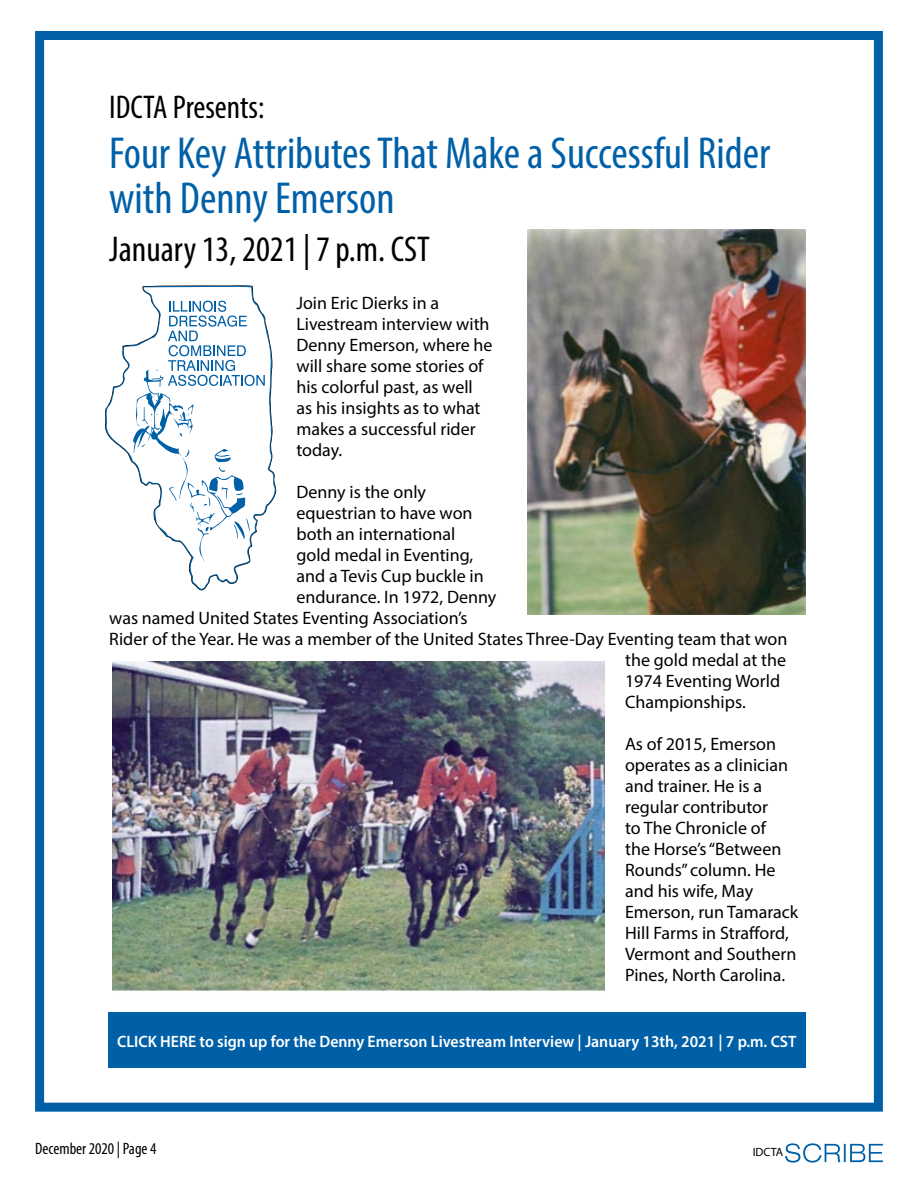
<style>
.page{position:relative;width:918px;height:1188px;background:#fff}
.page>*{position:absolute;margin:0;border:0;box-sizing:border-box;transform-origin:0 0}
.t1{font:condensed 45px/45px "Myriad Pro";color:#0060a7}
.t2{font:condensed 36px "Myriad Pro";color:#000}
.t3{font:condensed 33px "Myriad Pro";color:#000}
.t4{font:18px/21px "Myriad Pro";color:#000}
.t5{font:600 16.5px "Myriad Pro";color:#fff;scale:.96 1}
.t6{font:condensed 16.5px "Myriad Pro";color:#000}
.t7{font:12px "Myriad Pro";color:#000}
</style>
<div class="page">
<svg style="left:785px;top:1143px;width:98px;height:20px"></svg>
<div style="left:35px;top:31px;width:848px;height:1081px;border:9px solid #0060a7"></div>
<div style="left:108px;top:1012px;width:698px;height:56px;background:#0060a7"></div>
<img style="left:527px;top:229px;width:279px;height:386px">
<img style="left:112px;top:662px;width:493px;height:330px">
<svg style="left:105px;top:286px;width:170px;height:303px"></svg>
<svg style="left:133px;top:301px;width:132px;height:261px"></svg>
<h3 class="t3" style="left:109px;top:87px;width:157px">IDCTA Presents:</h3>
<h1 class="t1" style="left:109px;top:130px;width:663px">Four Key Attributes That Make a Successful Rider with Denny Emerson</h1>
<h2 class="t2" style="left:109px;top:228px;width:322px">January 13, 2021 | 7 p.m. CST</h2>
<p class="t4" style="left:296px;top:292px;width:198px">Join Eric Dierks in a<br>Livestream interview with<br>Denny Emerson, where he will share some stories of his colorful past, as well as his insights as to what makes a successful rider today.</p>
<p class="t4" style="left:296px;top:481px;width:131px">Denny is the only</p>
<p class="t4" style="left:296px;top:502px;width:178px">equestrian to have won</p>
<p class="t4" style="left:296px;top:523px;width:160px">both an international</p>
<p class="t4" style="left:296px;top:544px;width:178px">gold medal in Eventing,</p>
<p class="t4" style="left:296px;top:565px;width:189px">and a Tevis Cup buckle in</p>
<p class="t4" style="left:296px;top:586px;width:201px">endurance. In 1972, Denny</p>
<p class="t4" style="left:109px;top:607px;width:360px">was named United States Eventing Association’s</p>
<p class="t4" style="left:109px;top:628px;width:680px">Rider of the Year. He was a member of the United States Three-Day Eventing team that won</p>
<p class="t4" style="left:625px;top:649px;width:163px">the gold medal at the</p>
<p class="t4" style="left:625px;top:670px;width:157px">1974 Eventing World</p>
<p class="t4" style="left:625px;top:691px;width:122px">Championships.</p>
<p class="t4" style="left:625px;top:733px;width:175px">As of 2015, Emerson operates as a clinician and trainer. He is a regular contributor<br>to The Chronicle of<br>the Horse’s “Between<br>Rounds” column. He and his wife, May<br>Emerson, run Tamarack<br>Hill Farms in Strafford,<br>Vermont and Southern<br>Pines, North Carolina.</p>
<p class="t5" style="left:117px;top:1031px;width:709px">CLICK HERE to sign up for the Denny Emerson Livestream Interview | January 13th, 2021 | 7 p.m. CST</p>
<p class="t6" style="left:35px;top:1138px;width:123px">December 2020 | Page 4</p>
<p class="t7" style="left:753px;top:1145px;width:32px">IDCTA</p>
</div>
